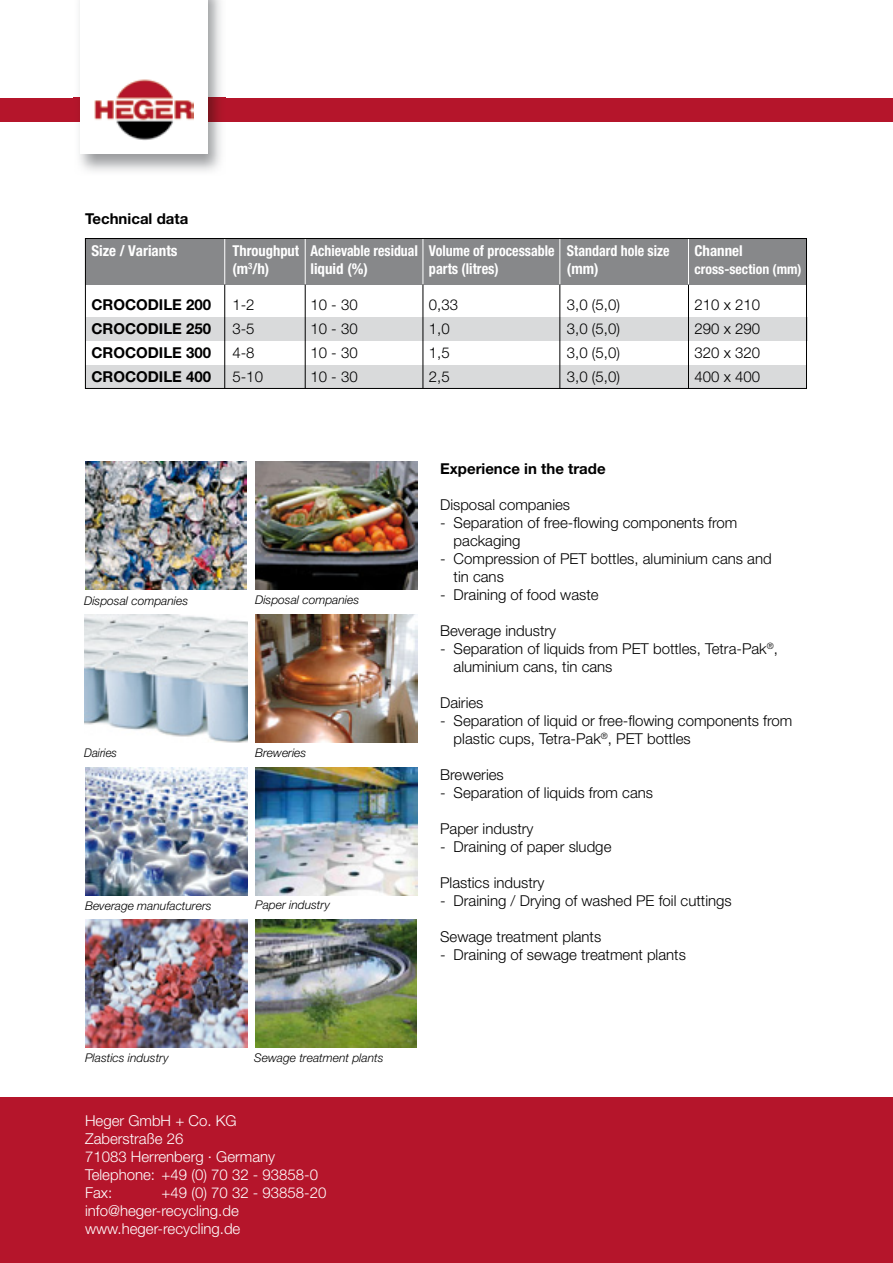
<style>
.page{position:relative;width:893px;height:1263px;background:#fff}
.page>*{position:absolute;margin:0;border:0;box-sizing:border-box;transform-origin:0 0}
.t1{font:300 15px/18px "Helvetica Neue";color:#000}
.t2{font:300 15px/18px "Helvetica Neue";color:#fff}
.t3{font:700 condensed 15px "Helvetica Neue";color:#fff}
.t4{font:700 15px "Helvetica Neue";color:#000}
.t5{font:700 condensed 15px "Helvetica Neue";color:#fff;scale:.95 1}
.t6{font:700 condensed 13.8px "Helvetica Neue";color:#fff}
.t7{font:italic 300 12px "Helvetica Neue";color:#000}
.t8{font:italic 300 12px "Helvetica Neue";color:#000;scale:.95 1}
</style>
<div class="page">
<div style="left:0;top:1097px;width:893px;height:166px;background:#b5152b"></div>
<div style="left:0;top:98px;width:893px;height:24px;background:#b5152b"></div>
<img style="left:74px;top:0;width:152px;height:171px">
<img style="left:74px;top:98px;width:152px;height:24px">
<div style="left:80px;top:0;width:127px;height:153px;background:#fff"></div>
<img style="left:94px;top:79px;width:99px;height:62px">
<img style="left:85px;top:462px;width:161px;height:127px">
<img style="left:84px;top:615px;width:163px;height:128px">
<img style="left:255px;top:920px;width:161px;height:127px">
<img style="left:85px;top:767px;width:162px;height:128px">
<img style="left:255px;top:615px;width:163px;height:128px">
<img style="left:85px;top:920px;width:162px;height:128px">
<img style="left:255px;top:767px;width:162px;height:128px">
<img style="left:255px;top:462px;width:162px;height:128px">
<div style="left:85px;top:238px;width:722px;height:46px;background:#87888a"></div>
<div style="left:86px;top:317px;width:722px;height:24px;background:#d9dadb"></div>
<div style="left:85px;top:365px;width:722px;height:24px;background:#d9dadb"></div>
<hr style="left:224px;top:284px;width:1px;height:105px;background:#000">
<hr style="left:305px;top:284px;width:1px;height:105px;background:#000">
<hr style="left:423px;top:284px;width:1px;height:105px;background:#000">
<hr style="left:559px;top:284px;width:1px;height:105px;background:#000">
<hr style="left:688px;top:284px;width:1px;height:105px;background:#000">
<hr style="left:224px;top:238px;width:1px;height:46px;background:#fff">
<hr style="left:305px;top:238px;width:1px;height:46px;background:#fff">
<hr style="left:423px;top:238px;width:1px;height:46px;background:#fff">
<hr style="left:559px;top:238px;width:1px;height:46px;background:#fff">
<hr style="left:688px;top:238px;width:1px;height:46px;background:#fff">
<div style="left:85px;top:238px;width:722px;height:151px;border:1px solid #000"></div>
<p class="t4" style="left:85px;top:210px;width:105px">Technical data</p>
<p class="t3" style="left:91px;top:241px;width:88px">Size / Variants</p>
<p class="t3" style="left:232px;top:241px;width:438px">Throughput Achievable residual Volume of processable Standard hole size</p>
<p class="t3" style="left:694px;top:241px;width:50px">Channel</p>
<p class="t3" style="left:232px;top:259px;width:38px">(m<sup>3</sup>/h)</p>
<p class="t3" style="left:310px;top:259px;width:59px">liquid (%)</p>
<p class="t5" style="left:429px;top:259px;width:75px">parts (litres)</p>
<p class="t3" style="left:567px;top:259px;width:33px">(mm)</p>
<p class="t6" style="left:694px;top:261px;width:109px">cross-section (mm)</p>
<p class="t4" style="left:91px;top:295px;width:121px">CROCODILE 200</p>
<p class="t1" style="left:232px;top:295px;width:24px">1-2</p>
<p class="t1" style="left:310px;top:295px;width:49px">10 - 30</p>
<p class="t1" style="left:429px;top:295px;width:31px">0,33</p>
<p class="t1" style="left:567px;top:295px;width:55px">3,0 (5,0)</p>
<p class="t1" style="left:694px;top:295px;width:67px">210 x 210</p>
<p class="t4" style="left:91px;top:319px;width:121px">CROCODILE 250</p>
<p class="t1" style="left:232px;top:319px;width:24px">3-5</p>
<p class="t1" style="left:310px;top:319px;width:49px">10 - 30</p>
<p class="t1" style="left:429px;top:319px;width:22px">1,0</p>
<p class="t1" style="left:567px;top:319px;width:55px">3,0 (5,0)</p>
<p class="t1" style="left:694px;top:319px;width:67px">290 x 290</p>
<p class="t4" style="left:91px;top:343px;width:121px">CROCODILE 300</p>
<p class="t1" style="left:232px;top:343px;width:24px">4-8</p>
<p class="t1" style="left:310px;top:343px;width:49px">10 - 30</p>
<p class="t1" style="left:429px;top:343px;width:22px">1,5</p>
<p class="t1" style="left:567px;top:343px;width:55px">3,0 (5,0)</p>
<p class="t1" style="left:694px;top:343px;width:67px">320 x 320</p>
<p class="t4" style="left:91px;top:367px;width:121px">CROCODILE 400</p>
<p class="t1" style="left:232px;top:367px;width:32px">5-10</p>
<p class="t1" style="left:310px;top:367px;width:49px">10 - 30</p>
<p class="t1" style="left:429px;top:367px;width:22px">2,5</p>
<p class="t1" style="left:567px;top:367px;width:55px">3,0 (5,0)</p>
<p class="t1" style="left:694px;top:367px;width:67px">400 x 400</p>
<p class="t7" style="left:84px;top:593px;width:106px">Disposal companies</p>
<p class="t8" style="left:84px;top:745px;width:36px">Dairies</p>
<p class="t7" style="left:255px;top:592px;width:106px">Disposal companies</p>
<p class="t7" style="left:255px;top:745px;width:53px">Breweries</p>
<p class="t7" style="left:85px;top:899px;width:128px">Beverage manufacturers</p>
<p class="t7" style="left:255px;top:898px;width:76px">Paper industry</p>
<p class="t7" style="left:85px;top:1050px;width:85px">Plastics industry</p>
<p class="t7" style="left:254px;top:1050px;width:131px">Sewage treatment plants</p>
<p class="t2" style="left:85px;top:1111px;width:235px">Heger GmbH + Co. KG<br>Zaberstraße 26<br>71083 Herrenberg · Germany<br>Telephone: +49 (0) 70 32 - 93858-0<br>Fax:</p>
<p class="t2" style="left:85px;top:1183px;width:243px;text-indent:76px">+49 (0) 70 32 - 93858-20 info@heger-recycling.de www.heger-recycling.de</p>
<p class="t4" style="left:440px;top:459px;width:167px">Experience in the trade</p>
<p class="t1" style="left:440px;top:495px;width:132px">Disposal companies</p>
<p class="t1" style="left:454px;top:513px;width:285px;text-indent:-14px">- Separation of free-flowing components from packaging</p>
<p class="t1" style="left:454px;top:549px;width:320px;text-indent:-14px">- Compression of PET bottles, aluminium cans and tin cans</p>
<p class="t1" style="left:440px;top:585px;width:160px">- Draining of food waste</p>
<p class="t1" style="left:440px;top:621px;width:118px">Beverage industry</p>
<p class="t1" style="left:454px;top:639px;width:326px;text-indent:-14px">- Separation of liquids from PET bottles, Tetra-Pak<sup>®</sup>, aluminium cans, tin cans</p>
<p class="t1" style="left:440px;top:693px;width:45px">Dairies</p>
<p class="t1" style="left:454px;top:711px;width:340px;text-indent:-14px">- Separation of liquid or free-flowing components from plastic cups, Tetra-Pak<sup>®</sup>, PET bottles</p>
<p class="t1" style="left:440px;top:765px;width:65px">Breweries</p>
<p class="t1" style="left:440px;top:783px;width:214px">- Separation of liquids from cans</p>
<p class="t1" style="left:440px;top:819px;width:95px">Paper industry</p>
<p class="t1" style="left:440px;top:837px;width:173px">- Draining of paper sludge</p>
<p class="t1" style="left:440px;top:873px;width:106px">Plastics industry</p>
<p class="t1" style="left:440px;top:891px;width:293px">- Draining / Drying of washed PE foil cuttings</p>
<p class="t1" style="left:440px;top:927px;width:163px">Sewage treatment plants</p>
<p class="t1" style="left:440px;top:945px;width:247px">- Draining of sewage treatment plants</p>
</div>
